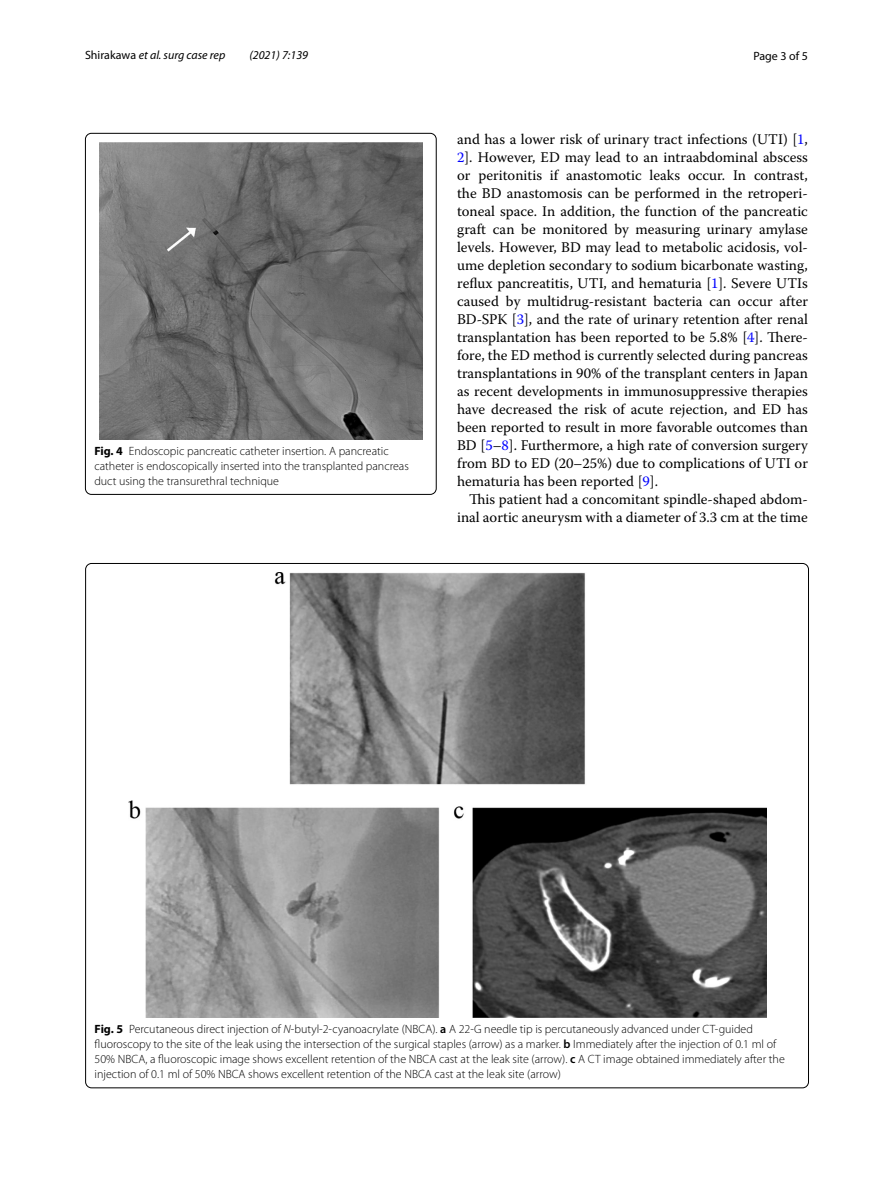
<style>
.page{position:relative;width:893px;height:1187px;background:#fff}
.page>*{position:absolute;margin:0;border:0;box-sizing:border-box;transform-origin:0 0}
.t1{font:14.7px/18px "Warnock Pro";color:#000;text-align:justify}
.t2{font:300 12px/15px "Myriad Pro";color:#000}
.t3{font:italic 12px "Myriad Pro";color:#000}
.t4{font:12px "Myriad Pro";color:#000}
.s1{font-style:normal}
.s2{font-weight:700}
.s3{color:#00f}
.s4{font-style:italic}
.s5{font-weight:600}
</style>
<div class="page">
<img style="left:99px;top:142px;width:323px;height:298px">
<div style="left:85px;top:133px;width:351px;height:361px;border:1px solid #000;border-radius:6px"></div>
<img style="left:128px;top:572px;width:638px;height:445px">
<p class="t3" style="left:85px;top:48px;width:142px"><span class="s1">Shirakawa</span> et al. surg case rep</p>
<p class="t3" style="left:249px;top:48px;width:60px">(2021) 7:139</p>
<p class="t4" style="left:753px;top:48px;width:56px">Page 3 of 5</p>
<p class="t2" style="left:94px;top:443px;width:316px"><span class="s2">Fig. 4</span> Endoscopic pancreatic catheter insertion. A pancreatic catheter is endoscopically inserted into the transplanted pancreas duct using the transurethral technique</p>
<p class="t1" style="left:457px;top:130px;width:352px">and has a lower risk of urinary tract infections (UTI) [<span class="s3">1</span>, <span class="s3">2</span>]. However, ED may lead to an intraabdominal abscess or peritonitis if anastomotic leaks occur. In contrast, the BD anastomosis can be performed in the retroperi&shy;toneal space. In addition, the function of the pancreatic graft can be monitored by measuring urinary amylase levels. However, BD may lead to metabolic acidosis, vol&shy;ume depletion secondary to sodium bicarbonate wasting, reflux pancreatitis, UTI, and hematuria [<span class="s3">1</span>]. Severe UTIs caused by multidrug-resistant bacteria can occur after BD-SPK [<span class="s3">3</span>], and the rate of urinary retention after renal transplantation has been reported to be 5.8% [<span class="s3">4</span>]. There&shy;fore, the ED method is currently selected during pancreas transplantations in 90% of the transplant centers in Japan as recent developments in immunosuppressive therapies have decreased the risk of acute rejection, and ED has been reported to result in more favorable outcomes than BD [<span class="s3">5</span>–<span class="s3">8</span>]. Furthermore, a high rate of conversion surgery from BD to ED (20–25%) due to complications of UTI or hematuria has been reported [<span class="s3">9</span>].</p>
<p class="t1" style="left:457px;top:490px;width:352px;text-align:right">This patient had a concomitant spindle-shaped abdom&shy;inal aortic aneurysm with a diameter of 3.3 cm at the time</p>
<p class="t2" style="left:95px;top:1021px;width:692px"><span class="s2">Fig. 5</span> Percutaneous direct injection of <span class="s4">N</span>-butyl-2-cyanoacrylate (NBCA). <span class="s5">a</span> A 22-G needle tip is percutaneously advanced under CT-guided fluoroscopy to the site of the leak using the intersection of the surgical staples (arrow) as a marker. <span class="s5">b</span> Immediately after the injection of 0.1 ml of 50% NBCA, a fluoroscopic image shows excellent retention of the NBCA cast at the leak site (arrow). <span class="s5">c</span> A CT image obtained immediately after the injection of 0.1 ml of 50% NBCA shows excellent retention of the NBCA cast at the leak site (arrow)</p>
</div>
